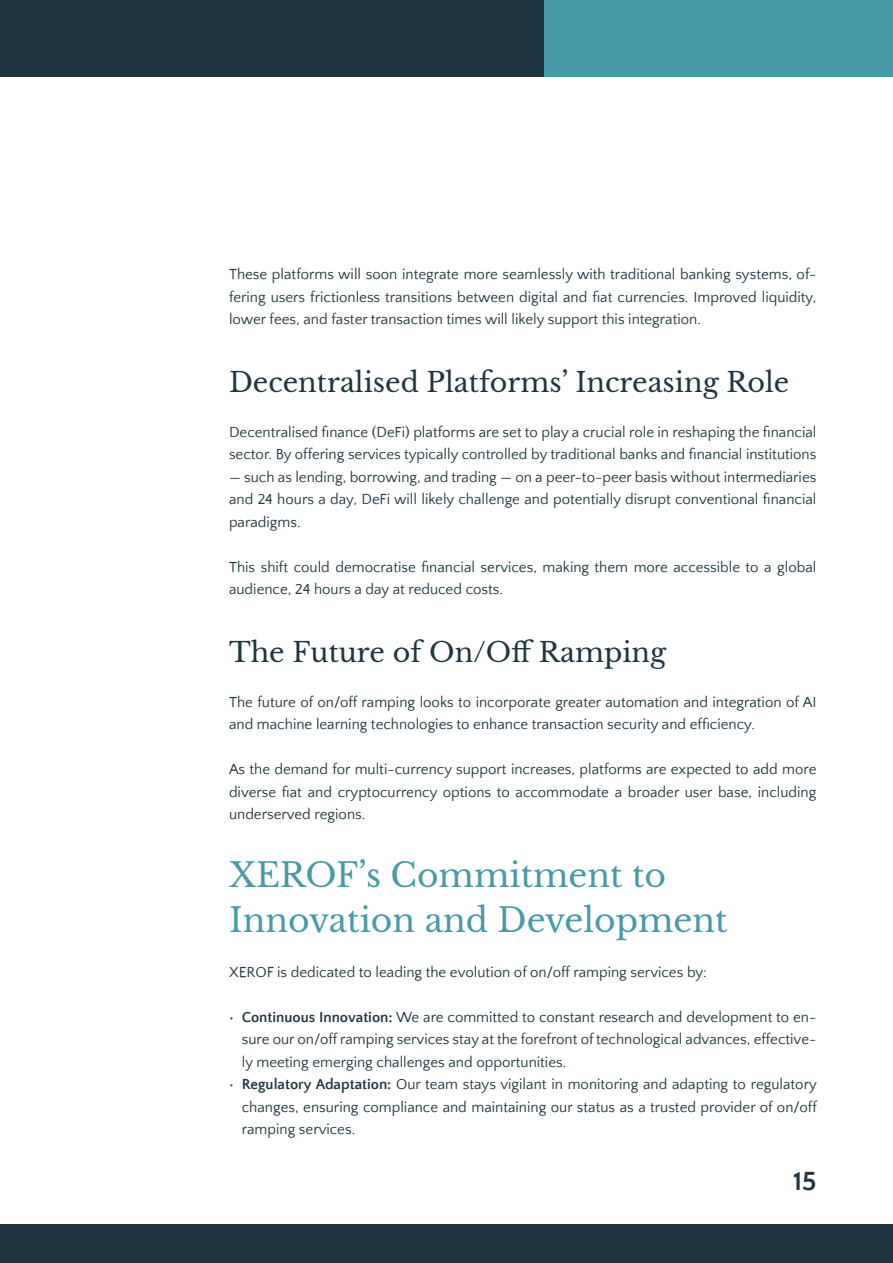
<style>
.page{position:relative;width:893px;height:1263px;background:#fff}
.page>*{position:absolute;margin:0;border:0;box-sizing:border-box;transform-origin:0 0}
.t1{font:33px "Libre Baskerville";color:#489aa7}
.t2{font:27px "Libre Baskerville";color:#1f353f}
.t3{font:700 27px "Quattrocento Sans";color:#1f353f}
.t4{font:15px/22.5px "Quattrocento Sans";color:#1f353f;text-align:justify}
.s1{font-weight:700}
</style>
<div class="page">
<div style="left:0;top:0;width:544px;height:77px;background:#1f353f"></div>
<div style="left:0;top:1224px;width:893px;height:39px;background:#1f353f"></div>
<div style="left:544px;top:0;width:349px;height:77px;background:#489aa7"></div>
<p class="t4" style="left:229px;top:263px;width:589px">These platforms will soon integrate more seamlessly with traditional banking systems, of&shy;fering users frictionless transitions between digital and fiat currencies. Improved liquidity, lower fees, and faster transaction times will likely support this integration.</p>
<h3 class="t2" style="left:229px;top:365px;width:562px">Decentralised Platforms’ Increasing Role</h3>
<p class="t4" style="left:229px;top:421px;width:589px">Decentralised finance (DeFi) platforms are set to play a crucial role in reshaping the financial sector. By offering services typically controlled by traditional banks and financial institutions</p>
<p class="t4" style="left:229px;top:466px;width:589px">— such as lending, borrowing, and trading — on a peer-to-peer basis without intermediaries and 24 hours a day, DeFi will likely challenge and potentially disrupt conventional financial paradigms.</p>
<p class="t4" style="left:229px;top:556px;width:589px">This shift could democratise financial services, making them more accessible to a global audience, 24 hours a day at reduced costs.</p>
<h3 class="t2" style="left:229px;top:635px;width:439px">The Future of On/Off Ramping</h3>
<p class="t4" style="left:229px;top:691px;width:589px">The future of on/off ramping looks to incorporate greater automation and integration of AI and machine learning technologies to enhance transaction security and efficiency.</p>
<p class="t4" style="left:229px;top:758px;width:589px">As the demand for multi-currency support increases, platforms are expected to add more diverse fiat and cryptocurrency options to accommodate a broader user base, including underserved regions.</p>
<h2 class="t1" style="left:229px;top:855px;width:439px">XEROF’s Commitment to</h2>
<h2 class="t1" style="left:229px;top:900px;width:500px">Innovation and Development</h2>
<p class="t4" style="left:229px;top:961px;width:479px">XEROF is dedicated to leading the evolution of on/off ramping services by:</p>
<p class="t4" style="left:242px;top:1006px;width:576px;text-indent:-13px"><span class="s1">• Continuous Innovation:</span> We are committed to constant research and development to en&shy;sure our on/off ramping services stay at the forefront of technological advances, effective&shy;ly meeting emerging challenges and opportunities.</p>
<p class="t4" style="left:242px;top:1073px;width:576px;text-indent:-13px"><span class="s1">• Regulatory Adaptation:</span> Our team stays vigilant in monitoring and adapting to regulatory changes, ensuring compliance and maintaining our status as a trusted provider of on/off ramping services.</p>
<h2 class="t3" style="left:793px;top:1167px;width:25px">15</h2>
</div>
